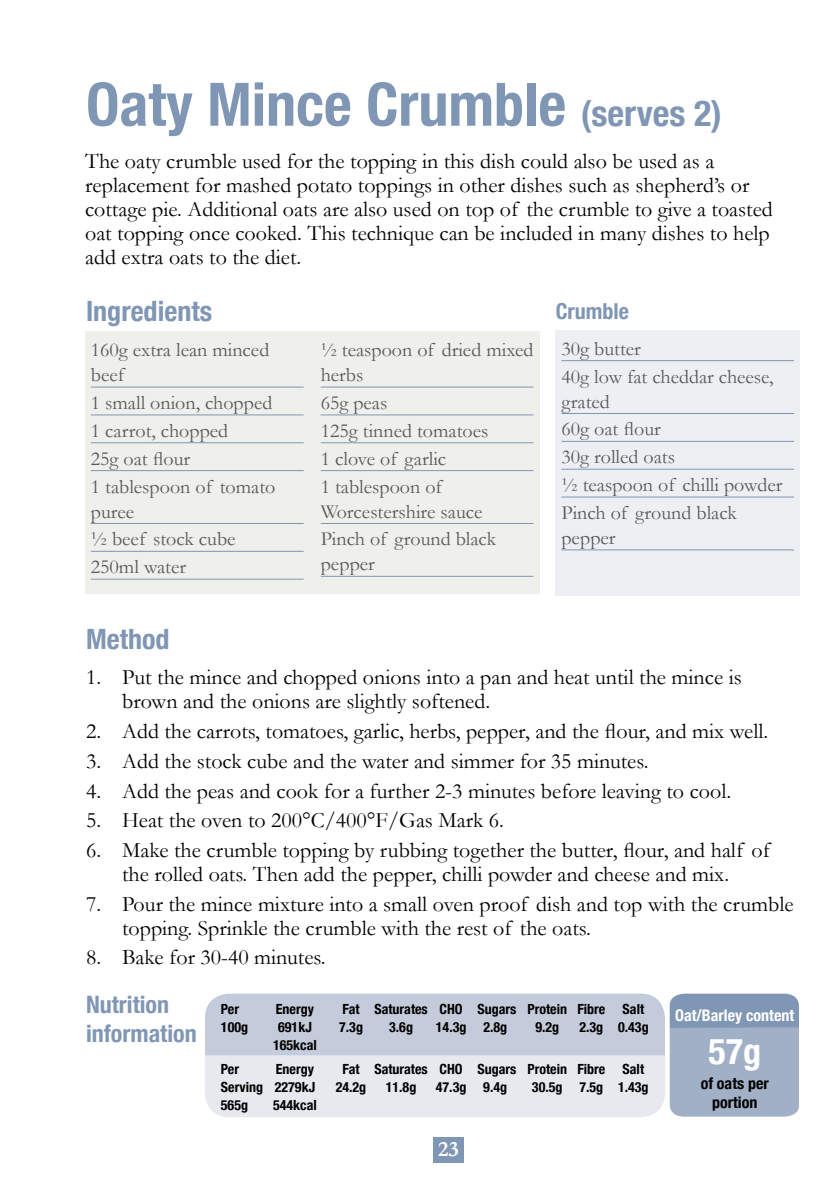
<style>
.page{position:relative;width:840px;height:1191px;background:#fff}
.page>*{position:absolute;margin:0;border:0;box-sizing:border-box;transform-origin:0 0}
.t1{font:700 condensed 60px "Helvetica Neue";color:#8096b5}
.t2{font:700 condensed 36px "Helvetica Neue";color:#fff}
.t3{font:700 condensed 28px "Helvetica Neue";color:#8096b5}
.t4{font:700 condensed 24px/28.8px "Helvetica Neue";color:#8096b5}
.t5{font:22px/24px "Garamond";color:#000}
.t6{font:700 condensed 22px "Helvetica Neue";color:#8096b5}
.t7{font:700 22px "Garamond";color:#fff}
.t8{font:20px/27.8px "Garamond";color:#58595b}
.t9{font:700 condensed 16px "Helvetica Neue";color:#fff}
.t10{font:700 condensed 16px/19.2px "Helvetica Neue";color:#000;text-align:center}
.t11{font:700 condensed 14px "Helvetica Neue";color:#000}
.s1{font-size:36px}
</style>
<div class="page">
<div style="left:433px;top:1137px;width:30px;height:25px;background:#8096b5"></div>
<div style="left:85px;top:332px;width:454px;height:262px;background:#efefeb"></div>
<hr style="left:91px;top:387px;width:212px;height:1px;background:#8096b5">
<hr style="left:91px;top:414px;width:212px;height:1px;background:#8096b5">
<hr style="left:91px;top:442px;width:212px;height:1px;background:#8096b5">
<hr style="left:91px;top:470px;width:212px;height:1px;background:#8096b5">
<hr style="left:91px;top:523px;width:212px;height:1px;background:#8096b5">
<hr style="left:91px;top:551px;width:212px;height:1px;background:#8096b5">
<hr style="left:91px;top:579px;width:212px;height:1px;background:#8096b5">
<hr style="left:320px;top:387px;width:213px;height:1px;background:#8096b5">
<hr style="left:320px;top:414px;width:213px;height:1px;background:#8096b5">
<hr style="left:320px;top:442px;width:213px;height:1px;background:#8096b5">
<hr style="left:320px;top:470px;width:213px;height:1px;background:#8096b5">
<hr style="left:320px;top:523px;width:213px;height:1px;background:#8096b5">
<hr style="left:320px;top:576px;width:213px;height:1px;background:#8096b5">
<div style="left:555px;top:330px;width:244px;height:265px;background:#eeeff3"></div>
<hr style="left:561px;top:360px;width:232px;height:1px;background:#8096b5">
<hr style="left:561px;top:413px;width:232px;height:1px;background:#8096b5">
<hr style="left:561px;top:441px;width:232px;height:1px;background:#8096b5">
<hr style="left:561px;top:469px;width:232px;height:1px;background:#8096b5">
<hr style="left:561px;top:497px;width:232px;height:1px;background:#8096b5">
<hr style="left:561px;top:549px;width:232px;height:1px;background:#8096b5">
<svg style="left:205px;top:993px;width:593px;height:124px;background:#c9d0dd"></svg>
<h1 class="t1" style="left:86px;top:55px;width:637px">Oaty Mince Crumble <span class="s1">(serves 2)</span></h1>
<p class="t5" style="left:85px;top:148px;width:688px">The oaty crumble used for the topping in this dish could also be used as a replacement for mashed potato toppings in other dishes such as shepherd’s or cottage pie. Additional oats are also used on top of the crumble to give a toasted oat topping once cooked. This technique can be included in many dishes to help add extra oats to the diet.</p>
<p class="t3" style="left:86px;top:288px;width:127px">Ingredients</p>
<p class="t6" style="left:555px;top:292px;width:75px">Crumble</p>
<p class="t8" style="left:91px;top:337px;width:180px;line-height:25px">160g extra lean minced beef</p>
<p class="t8" style="left:91px;top:388px;width:186px">1 small onion, chopped<br>1 carrot, chopped<br>25g oat flour<br>1 tablespoon of tomato</p>
<p class="t8" style="left:91px;top:497px;width:146px">puree<br>½ beef stock cube<br>250ml water</p>
<p class="t3" style="left:86px;top:616px;width:85px">Method</p>
<p class="t8" style="left:320px;top:337px;width:214px;line-height:25px">½ teaspoon of dried mixed herbs</p>
<p class="t8" style="left:320px;top:388px;width:169px">65g peas<br>125g tinned tomatoes<br>1 clove of garlic<br>1 tablespoon of</p>
<p class="t8" style="left:320px;top:497px;width:177px">Worcestershire sauce<br>Pinch of ground black</p>
<p class="t8" style="left:320px;top:550px;width:56px">pepper</p>
<p class="t8" style="left:561px;top:334px;width:214px">30g butter<br>40g low fat cheddar cheese,</p>
<p class="t8" style="left:561px;top:387px;width:222px">grated<br>60g oat flour<br>30g rolled oats<br>½ teaspoon of chilli powder<br>Pinch of ground black</p>
<p class="t8" style="left:561px;top:523px;width:56px">pepper</p>
<p class="t5" style="left:122px;top:665px;width:621px;text-indent:-36px">1. Put the mince and chopped onions into a pan and heat until the mince is brown and the onions are slightly softened.</p>
<p class="t5" style="left:86px;top:719px;width:683px">2. Add the carrots, tomatoes, garlic, herbs, pepper, and the flour, and mix well.</p>
<p class="t5" style="left:86px;top:748px;width:563px">3. Add the stock cube and the water and simmer for 35 minutes.</p>
<p class="t5" style="left:86px;top:778px;width:646px">4. Add the peas and cook for a further 2-3 minutes before leaving to cool.</p>
<p class="t5" style="left:86px;top:808px;width:419px">5. Heat the oven to 200°C/400°F/Gas Mark 6.</p>
<p class="t5" style="left:86px;top:837px;width:685px;text-align:center">6. Make the crumble topping by rubbing together the butter, flour, and half of the rolled oats. Then add the pepper, chilli powder and cheese and mix.</p>
<p class="t5" style="left:122px;top:891px;width:672px;text-indent:-36px">7. Pour the mince mixture into a small oven proof dish and top with the crumble topping. Sprinkle the crumble with the rest of the oats.</p>
<p class="t5" style="left:86px;top:945px;width:241px">8. Bake for 30-40 minutes.</p>
<p class="t4" style="left:86px;top:988px;width:112px">Nutrition information</p>
<p class="t11" style="left:221px;top:997px;width:20px">Per</p>
<p class="t11" style="left:276px;top:997px;width:40px">Energy</p>
<p class="t11" style="left:342px;top:997px;width:303px">Fat Saturates CHO Sugars Protein Fibre Salt</p>
<p class="t11" style="left:221px;top:1015px;width:29px">100g</p>
<p class="t11" style="left:278px;top:1015px;width:35px">691kJ</p>
<p class="t11" style="left:339px;top:1015px;width:25px">7.3g</p>
<p class="t11" style="left:389px;top:1015px;width:25px">3.6g</p>
<p class="t11" style="left:435px;top:1015px;width:73px">14.3g 2.8g</p>
<p class="t11" style="left:535px;top:1015px;width:25px">9.2g</p>
<p class="t11" style="left:579px;top:1015px;width:71px">2.3g 0.43g</p>
<p class="t11" style="left:273px;top:1033px;width:45px">165kcal</p>
<p class="t11" style="left:221px;top:1057px;width:20px">Per</p>
<p class="t11" style="left:276px;top:1057px;width:40px">Energy</p>
<p class="t11" style="left:342px;top:1057px;width:303px">Fat Saturates CHO Sugars Protein Fibre Salt</p>
<p class="t11" style="left:221px;top:1075px;width:96px">Serving 2279kJ</p>
<p class="t11" style="left:335px;top:1075px;width:32px">24.2g</p>
<p class="t11" style="left:385px;top:1075px;width:32px">11.8g</p>
<p class="t11" style="left:435px;top:1075px;width:73px">47.3g 9.4g</p>
<p class="t11" style="left:531px;top:1075px;width:118px">30.5g 7.5g 1.43g</p>
<p class="t11" style="left:221px;top:1093px;width:29px">565g</p>
<p class="t11" style="left:273px;top:1093px;width:45px">544kcal</p>
<p class="t7" style="left:438px;top:1136px;width:22px">23</p>
<p class="t9" style="left:675px;top:1002px;width:120px">Oat/Barley content</p>
<h2 class="t2" style="left:708px;top:1021px;width:54px">57g</h2>
<p class="t10" style="left:700px;top:1072px;width:70px">of oats per portion</p>
</div>
